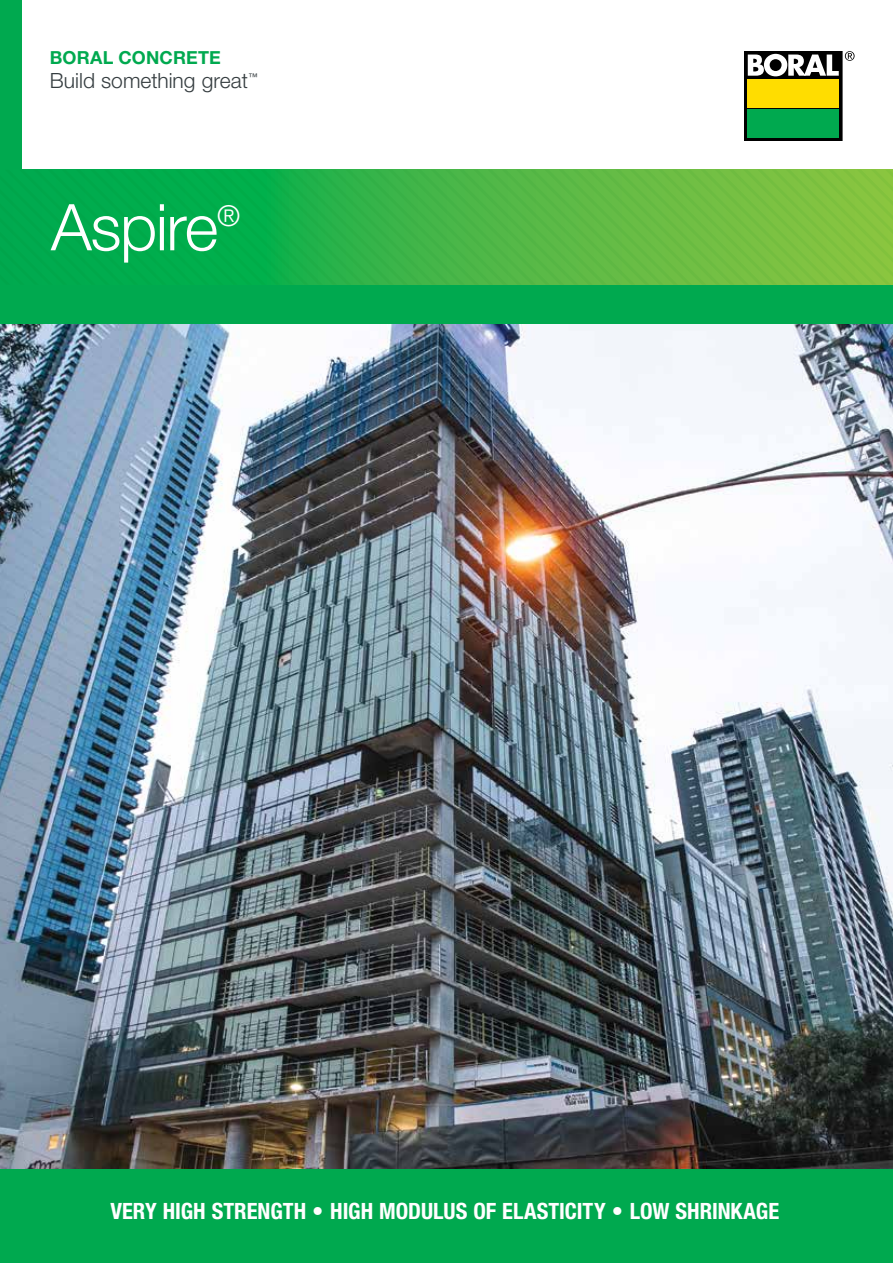
<style>
.page{position:relative;width:893px;height:1263px;background:#fff}
.page>*{position:absolute;margin:0;border:0;box-sizing:border-box;transform-origin:0 0}
.t1{font:300 64.5px "Helvetica Neue LT Std";letter-spacing:-.02em;color:#fff}
.t2{font:300 28.8px "Helvetica Neue LT Std";color:#fff}
.t3{font:700 condensed 22.5px "Helvetica Neue LT Std";color:#fff}
.t4{font:300 21px "Helvetica Neue LT Std";color:#353d40}
.t5{font:700 18px "Helvetica Neue LT Std";letter-spacing:.005em;color:#00a94f}
.t6{font:9.3px "Helvetica Neue LT Std";color:#353d40}
.s1{font-stretch:normal}
</style>
<div class="page">
<img style="left:0;top:324px;width:893px;height:845px">
<div style="left:0;top:0;width:21px;height:170px;background:#00a94f"></div>
<svg style="left:746px;top:53px;width:94px;height:86px"></svg>
<div style="left:744px;top:51px;width:98px;height:90px;border:1px solid #000"></div>
<div style="left:748px;top:79px;width:91px;height:28px;background:#fd0"></div>
<div style="left:748px;top:109px;width:91px;height:28px;background:#00a94f"></div>
<svg style="left:748px;top:54px;width:91px;height:22px"></svg>
<svg style="left:845px;top:51px;width:10px;height:10px"></svg>
<div style="left:0;top:285px;width:893px;height:39px;background:#00a94f"></div>
<div style="left:0;top:1169px;width:893px;height:94px;background:#00a94f"></div>
<svg style="left:0;top:170px;width:893px;height:115px;background:#3db547"></svg>
<p class="t5" style="left:50px;top:47px;width:172px">BORAL CONCRETE</p>
<p class="t4" style="left:50px;top:68px;width:200px">Build something great</p>
<p class="t6" style="left:248px;top:71px;width:11px">™</p>
<h1 class="t1" style="left:51px;top:188px;width:169px">Aspire</h1>
<p class="t2" style="left:217px;top:198px;width:25px">®</p>
<p class="t3" style="left:110px;top:1197px;width:670px">VERY HIGH STRENGTH <span class="s1">•</span> HIGH MODULUS OF ELASTICITY <span class="s1">•</span> LOW SHRINKAGE</p>
</div>
